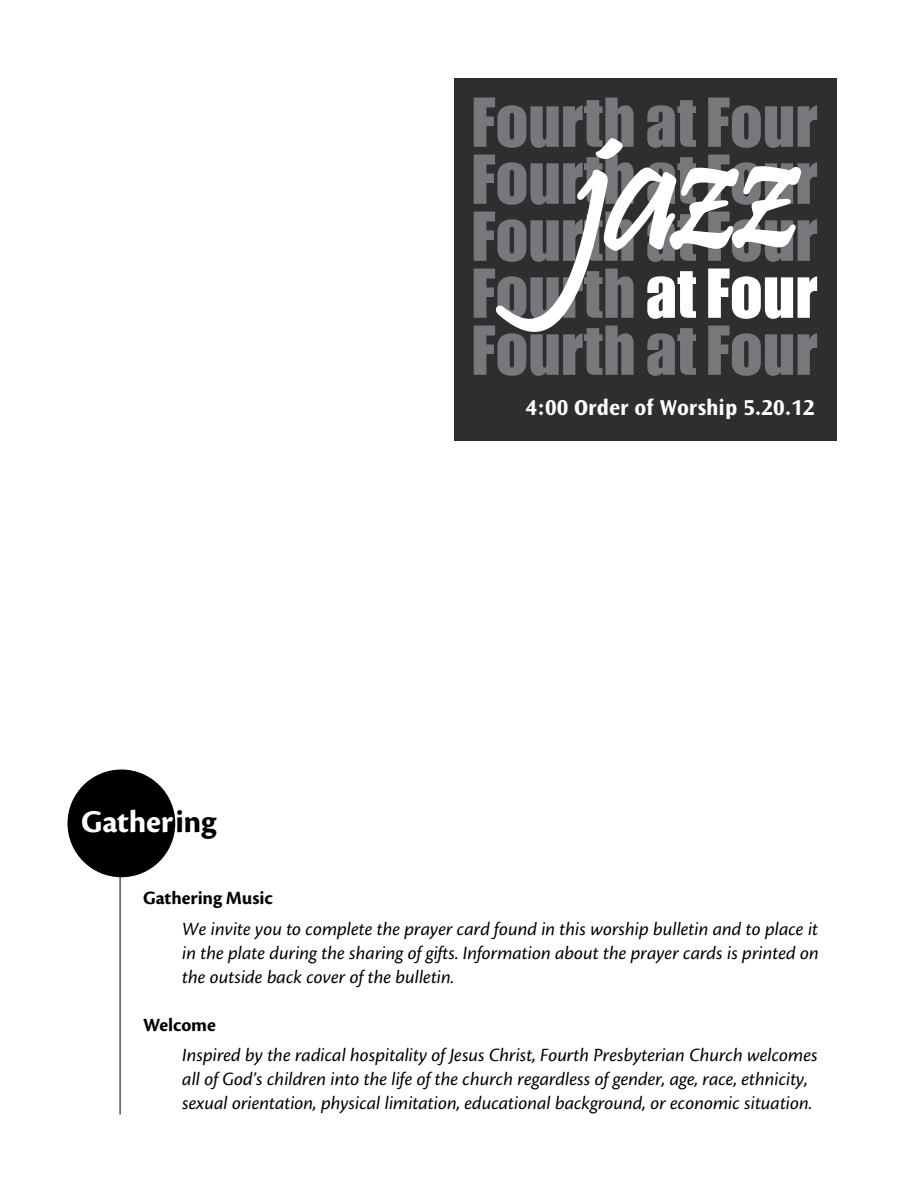
<style>
.page{position:relative;width:918px;height:1188px;background:#fff}
.page>*{position:absolute;margin:0;border:0;box-sizing:border-box;transform-origin:0 0}
.t1{font:700 33px "Cronos Pro";letter-spacing:-.01em;color:#fff}
.t2{font:700 22.5px "Ocean Sans Std";color:#fff}
.t3{font:italic 19.5px/24px "Cronos Pro";color:#000;text-align:justify}
.t4{font:700 19.5px "Cronos Pro";letter-spacing:-.005em;color:#000}
.s1{color:#000}
</style>
<div class="page">
<hr style="left:120px;top:850px;width:1px;height:265px;background:#000">
<div style="left:68px;top:770px;width:107px;height:107px;background:#000;border-radius:50%"></div>
<div style="left:454px;top:78px;width:383px;height:363px;background:#2e2e2f"></div>
<svg style="left:474px;top:97px;width:343px;height:279px"></svg>
<h1 class="t1" style="left:81px;top:803px;width:137px">Gather<span class="s1">ing</span></h1>
<p class="t2" style="left:526px;top:395px;width:290px">4:00 Order of Worship 5.20.12</p>
<p class="t4" style="left:143px;top:887px;width:131px">Gathering Music</p>
<p class="t3" style="left:182px;top:917px;width:638px">We invite you to complete the prayer card found in this worship bulletin and to place it in the plate during the sharing of gifts. Information about the prayer cards is printed on the outside back cover of the bulletin.</p>
<p class="t4" style="left:143px;top:1013px;width:74px">Welcome</p>
<p class="t3" style="left:182px;top:1044px;width:637px;text-align:left">Inspired by the radical hospitality of Jesus Christ, Fourth Presbyterian Church welcomes all of God’s children into the life of the church regardless of gender, age, race, ethnicity, sexual orientation, physical limitation, educational background, or economic situation.</p>
</div>
